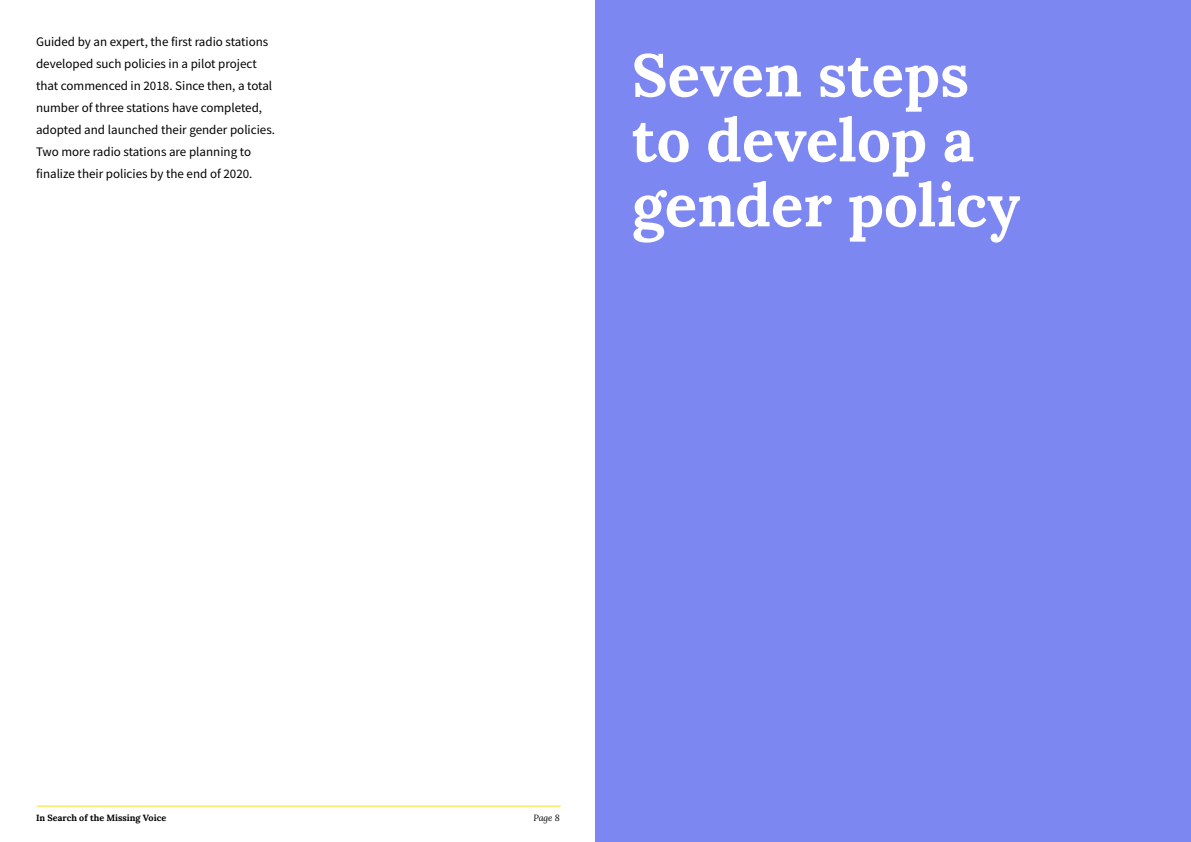
<style>
.page{position:relative;width:1191px;height:842px;background:#fff}
.page>*{position:absolute;margin:0;border:0;box-sizing:border-box;transform-origin:0 0}
.t1{font:60px/65px "Lora";color:#fff}
.t2{font:13px/22px "Source Sans Pro";color:#000}
.t3{font:9px "Lora";color:#000}
.t4{font:italic 9px "Lora";color:#000}
</style>
<div class="page">
<hr style="left:37px;top:806px;width:523px;height:1px;background:#fddb1a">
<div style="left:595px;top:0;width:596px;height:842px;background:#7d87f2"></div>
<p class="t2" style="left:36px;top:30px;width:241px">Guided by an expert, the first radio stations developed such policies in a pilot project that commenced in 2018. Since then, a total number of three stations have completed, adopted and launched their gender policies.<br>Two more radio stations are planning to finalize their policies by the end of 2020.</p>
<h1 class="t1" style="left:632px;top:39px;width:390px">Seven steps to develop a gender policy</h1>
<p class="t3" style="left:36px;top:811px;width:132px">In Search of the Missing Voice</p>
<p class="t4" style="left:533px;top:812px;width:28px">Page 8</p>
</div>
